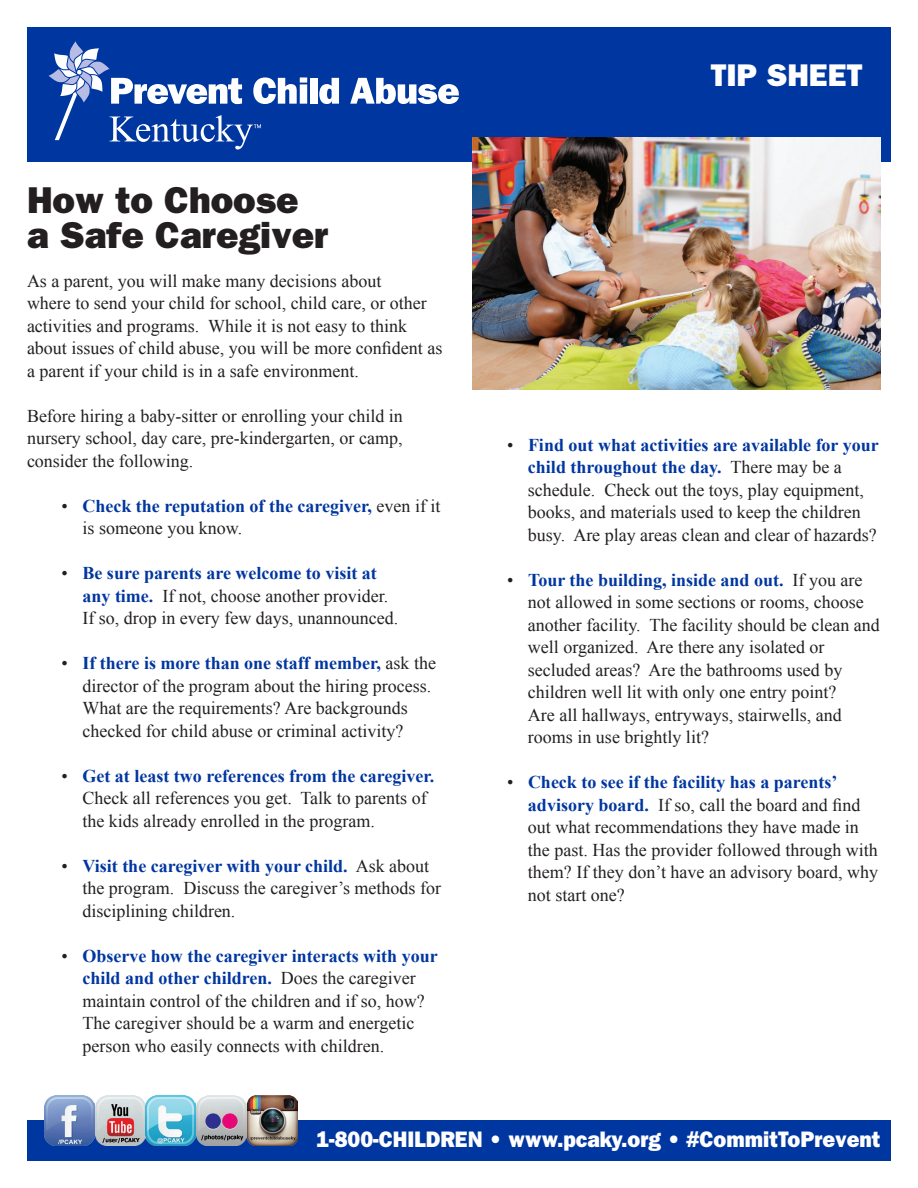
<style>
.page{position:relative;width:918px;height:1188px;background:#fff}
.page>*{position:absolute;margin:0;border:0;box-sizing:border-box;transform-origin:0 0}
.t1{font:800 37.5px "Franklin Gothic";color:#231f20}
.t2{font:800 31.5px "Franklin Gothic";color:#fff}
.t3{font:800 22.5px "Franklin Gothic";color:#fff;scale:.95 1}
.t4{font:18px/22.5px "Times New Roman";color:#231f20}
.t5{font:700 18px "Times New Roman";color:#0036a0}
.s1{font-weight:400;color:#231f20}
.s2{font-weight:700;color:#0036a0}
</style>
<div class="page">
<div style="left:27px;top:27px;width:864px;height:135px;background:#0036a0"></div>
<div style="left:27px;top:1120px;width:864px;height:41px;background:#0036a0"></div>
<div style="left:310px;top:78px;width:8px;height:26px;background:#fff"></div>
<svg style="left:319px;top:78px;width:20px;height:26px"></svg>
<svg style="left:350px;top:78px;width:109px;height:26px"></svg>
<svg style="left:49px;top:41px;width:258px;height:109px"></svg>
<img style="left:472px;top:137px;width:408px;height:253px">
<img style="left:44px;top:1095px;width:253px;height:51px">
<p class="t1" style="left:27px;top:178px;width:273px">How to Choose</p>
<p class="t1" style="left:27px;top:213px;width:303px">a Safe Caregiver</p>
<p class="t4" style="left:27px;top:269px;width:417px">As a parent, you will make many decisions about<br>where to send your child for school, child care, or other activities and programs. While it is not easy to think about issues of child abuse, you will be more confident as a parent if your child is in a safe environment.</p>
<p class="t4" style="left:27px;top:404px;width:377px;text-align:justify">Before hiring a baby-sitter or enrolling your child in nursery school, day care, pre-kindergarten, or camp, consider the following.</p>
<p class="t5" style="left:62px;top:493px;width:381px"><span class="s1">•</span> Check the reputation of the caregiver, <span class="s1">even if it</span></p>
<p class="t4" style="left:82px;top:517px;width:161px">is someone you know.</p>
<p class="t5" style="left:62px;top:561px;width:317px"><span class="s1">•</span> Be sure parents are welcome to visit at</p>
<p class="t4" style="left:82px;top:584px;width:307px"><span class="s2">any time.</span> If not, choose another provider.</p>
<p class="t4" style="left:82px;top:607px;width:317px">If so, drop in every few days, unannounced.</p>
<p class="t5" style="left:62px;top:651px;width:376px"><span class="s1">•</span> If there is more than one staff member, <span class="s1">ask the</span></p>
<p class="t4" style="left:82px;top:674px;width:350px">director of the program about the hiring process.</p>
<p class="t4" style="left:82px;top:697px;width:327px">What are the requirements? Are backgrounds</p>
<p class="t4" style="left:82px;top:719px;width:322px">checked for child abuse or criminal activity?</p>
<p class="t5" style="left:62px;top:763px;width:374px"><span class="s1">•</span> Get at least two references from the caregiver.</p>
<p class="t4" style="left:82px;top:787px;width:346px">Check all references you get. Talk to parents of</p>
<p class="t4" style="left:82px;top:809px;width:294px">the kids already enrolled in the program.</p>
<p class="t5" style="left:62px;top:853px;width:369px"><span class="s1">•</span> Visit the caregiver with your child. <span class="s1">Ask about</span></p>
<p class="t4" style="left:82px;top:877px;width:360px">the program. Discuss the caregiver’s methods for</p>
<p class="t4" style="left:82px;top:899px;width:155px">disciplining children.</p>
<p class="t5" style="left:62px;top:943px;width:378px"><span class="s1">•</span> Observe how the caregiver interacts with your</p>
<p class="t5" style="left:82px;top:966px;width:335px">child and other children. <span class="s1">Does the caregiver</span></p>
<p class="t4" style="left:82px;top:989px;width:344px">maintain control of the children and if so, how?</p>
<p class="t4" style="left:82px;top:1012px;width:334px">The caregiver should be a warm and energetic</p>
<p class="t4" style="left:82px;top:1034px;width:303px">person who easily connects with children.</p>
<p class="t2" style="left:711px;top:57px;width:153px">TIP SHEET</p>
<p class="t5" style="left:507px;top:432px;width:373px"><span class="s1">•</span> Find out what activities are available for your</p>
<p class="t5" style="left:528px;top:455px;width:315px">child throughout the day. <span class="s1">There may be a</span></p>
<p class="t4" style="left:528px;top:478px;width:337px">schedule. Check out the toys, play equipment,</p>
<p class="t4" style="left:528px;top:501px;width:334px">books, and materials used to keep the children</p>
<p class="t4" style="left:528px;top:523px;width:350px">busy. Are play areas clean and clear of hazards?</p>
<p class="t5" style="left:507px;top:567px;width:357px"><span class="s1">•</span> Tour the building, inside and out. <span class="s1">If you are</span></p>
<p class="t4" style="left:528px;top:591px;width:337px">not allowed in some sections or rooms, choose</p>
<p class="t4" style="left:528px;top:613px;width:353px">another facility. The facility should be clean and</p>
<p class="t4" style="left:528px;top:636px;width:298px">well organized. Are there any isolated or</p>
<p class="t4" style="left:528px;top:658px;width:316px">secluded areas? Are the bathrooms used by</p>
<p class="t4" style="left:528px;top:681px;width:310px">children well lit with only one entry point?</p>
<p class="t4" style="left:528px;top:703px;width:315px">Are all hallways, entryways, stairwells, and</p>
<p class="t4" style="left:528px;top:726px;width:183px">rooms in use brightly lit?</p>
<p class="t5" style="left:507px;top:770px;width:332px"><span class="s1">•</span> Check to see if the facility has a parents’</p>
<p class="t4" style="left:528px;top:793px;width:334px"><span class="s2">advisory board.</span> If so, call the board and find</p>
<p class="t4" style="left:528px;top:816px;width:332px">out what recommendations they have made in</p>
<p class="t4" style="left:528px;top:838px;width:351px">the past. Has the provider followed through with</p>
<p class="t4" style="left:528px;top:861px;width:352px">them? If they don’t have an advisory board, why</p>
<p class="t4" style="left:528px;top:883px;width:98px">not start one?</p>
<p class="t3" style="left:316px;top:1126px;width:595px">1-800-CHILDREN • www.pcaky.org • #CommitToPrevent</p>
</div>
